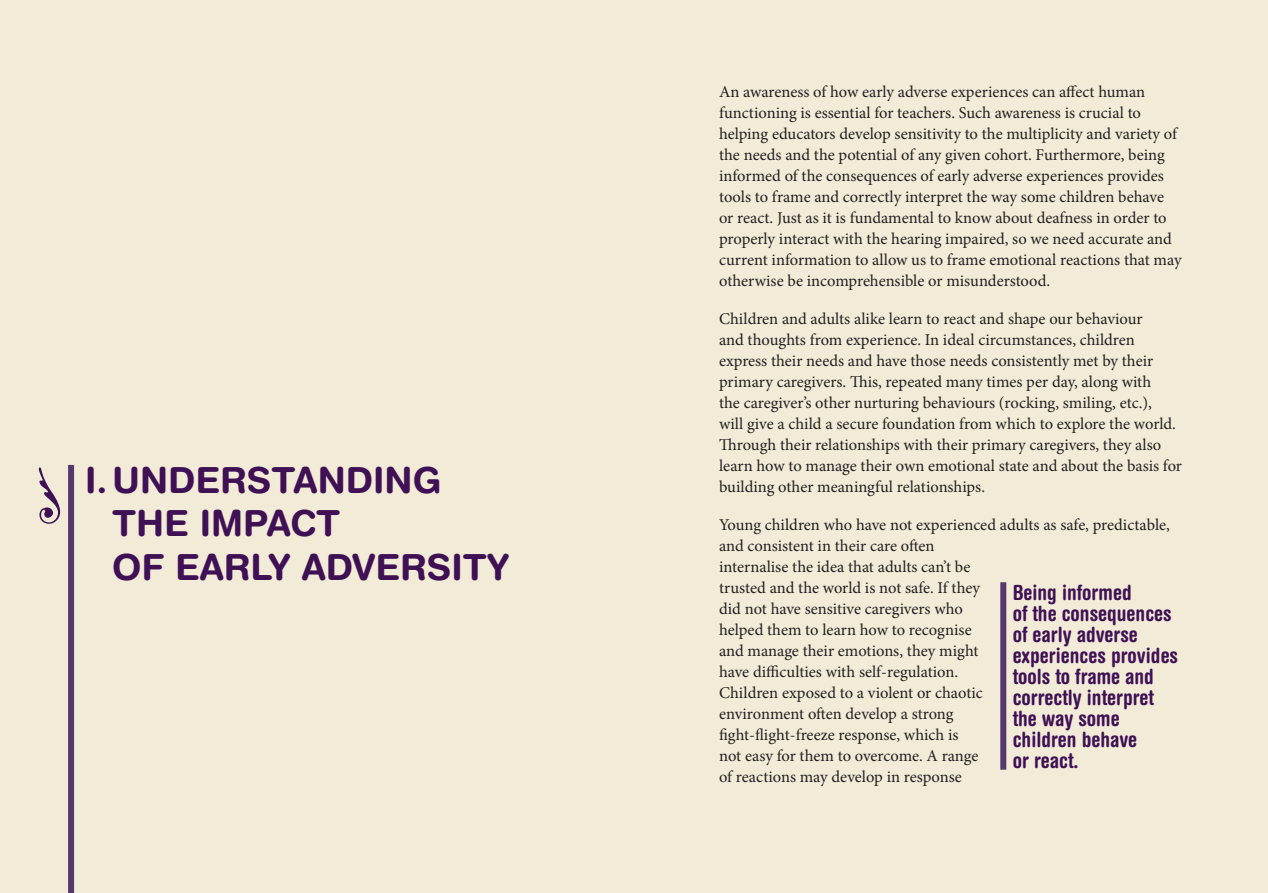
<style>
.page{position:relative;width:1268px;height:893px;background:#fff}
.page>*{position:absolute;margin:0;border:0;box-sizing:border-box;transform-origin:0 0}
.titular_1{font:700 36px "Helvetica Rounded";color:#3f1054}
.ladillos{font:700 condensed 21px/21px "Helvetica Rounded";color:#3f1054}
.texto_1{font:16.5px/21px "Minion Pro";color:#231f20}
</style>
<div class="page">
<div style="left:0;top:0;width:1267px;height:893px;background:#f1ebd8"></div>
<div style="left:68px;top:465px;width:6px;height:428px;background:#57386d"></div>
<div style="left:1000px;top:582px;width:6px;height:188px;background:#57386d"></div>
<svg style="left:39px;top:467px;width:21px;height:57px"></svg>
<p class="titular_1" style="left:85px;top:459px;width:358px">I.UNDERSTANDING</p>
<p class="titular_1" style="left:112px;top:502px;width:229px">THE IMPACT</p>
<p class="titular_1" style="left:112px;top:545px;width:398px">OF EARLY ADVERSITY</p>
<p class="texto_1" style="left:719px;top:81px;width:464px">An awareness of how early adverse experiences can affect human functioning is essential for teachers. Such awareness is crucial to helping educators develop sensitivity to the multiplicity and variety of the needs and the potential of any given cohort. Furthermore, being informed of the consequences of early adverse experiences provides tools to frame and correctly interpret the way some children behave or react. Just as it is fundamental to know about deafness in order to properly interact with the hearing impaired, so we need accurate and current information to allow us to frame emotional reactions that may otherwise be incomprehensible or misunderstood.</p>
<p class="texto_1" style="left:719px;top:308px;width:464px">Children and adults alike learn to react and shape our behaviour<br>and thoughts from experience. In ideal circumstances, children express their needs and have those needs consistently met by their primary caregivers. This, repeated many times per day, along with<br>the caregiver’s other nurturing behaviours (rocking, smiling, etc.),<br>will give a child a secure foundation from which to explore the world.<br>Through their relationships with their primary caregivers, they also learn how to manage their own emotional state and about the basis for building other meaningful relationships.</p>
<p class="texto_1" style="left:719px;top:514px;width:452px">Young children who have not experienced adults as safe, predictable, and consistent in their care often<br>internalise the idea that adults can’t be<br>trusted and the world is not safe. If they<br>did not have sensitive caregivers who<br>helped them to learn how to recognise<br>and manage their emotions, they might<br>have difficulties with self-regulation.<br>Children exposed to a violent or chaotic<br>environment often develop a strong<br>fight-flight-freeze response, which is<br>not easy for them to overcome. A range<br>of reactions may develop in response</p>
<p class="ladillos" style="left:1012px;top:582px;width:120px">Being informed</p>
<p class="ladillos" style="left:1012px;top:603px;width:167px">of the consequences of early adverse experiences provides tools to frame and correctly interpret</p>
<p class="ladillos" style="left:1012px;top:708px;width:126px">the way some children behave</p>
<p class="ladillos" style="left:1012px;top:750px;width:67px">or react.</p>
</div>
